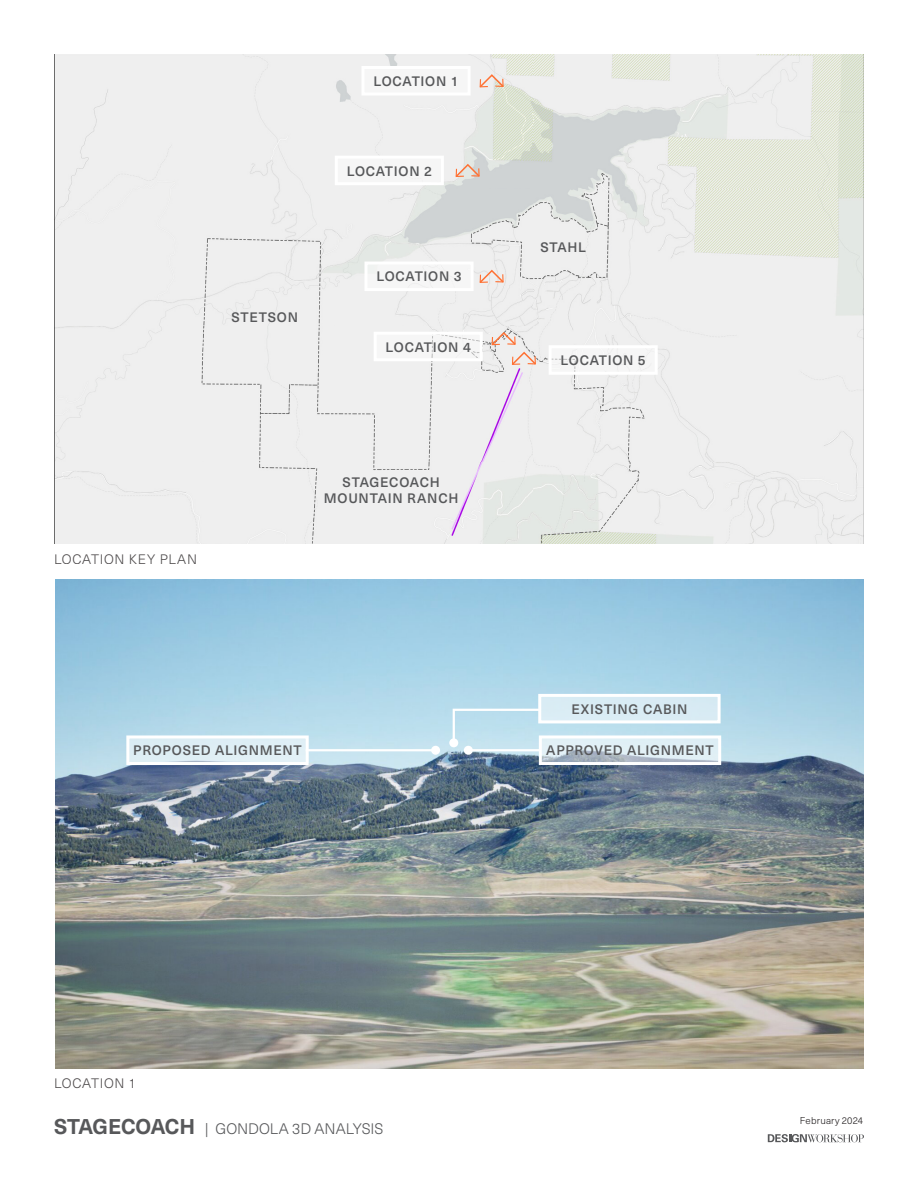
<style>
.page{position:relative;width:918px;height:1188px;background:#fff}
.page>*{position:absolute;margin:0;border:0;box-sizing:border-box;transform-origin:0 0}
.Sheet_Title{font:300 15px "Neue Haas Unica W1 G";letter-spacing:-.005em;color:#57585a}
.t1{font:500 13.5px/16.2px "Neue Haas Unica W1 G";letter-spacing:.055em;color:#57585a;text-align:center}
.t2{font:300 13.5px "Neue Haas Unica W1 G";letter-spacing:.05em;color:#231f20}
.Title_block_date{font:300 9.75px "Neue Haas Unica W1 G";letter-spacing:.02em;color:#231f20}
.s1{font-weight:700;font-size:21px}
</style>
<div class="page">
<svg style="left:768px;top:1134px;width:96px;height:8px"></svg>
<img style="left:55px;top:55px;width:808px;height:489px">
<img style="left:55px;top:579px;width:809px;height:489px">
<div style="left:363px;top:68px;width:106px;height:26px;background:#f6f6f6"></div>
<div style="left:336px;top:157px;width:106px;height:27px;background:#f6f6f6"></div>
<div style="left:366px;top:263px;width:106px;height:27px;background:#f6f6f6"></div>
<div style="left:375px;top:333px;width:106px;height:27px;background:#f6f6f6"></div>
<div style="left:550px;top:347px;width:106px;height:26px;background:#f6f6f6"></div>
<svg style="left:478px;top:269px;width:27px;height:15px"></svg>
<svg style="left:454px;top:163px;width:27px;height:16px"></svg>
<svg style="left:478px;top:73px;width:27px;height:16px"></svg>
<svg style="left:490px;top:331px;width:47px;height:35px"></svg>
<div style="left:128px;top:737px;width:179px;height:27px;background:#deeff5"></div>
<div style="left:126px;top:735px;width:183px;height:30px;border:3px solid #fff"></div>
<hr style="left:306px;top:749px;width:130px;height:2px;background:#fff">
<div style="left:431px;top:746px;width:9px;height:9px;background:#fff;border-radius:50%"></div>
<svg style="left:543px;top:739px;width:174px;height:22px;background:#d3e1e9"></svg>
<div style="left:539px;top:735px;width:182px;height:30px;border:3px solid #fff"></div>
<hr style="left:468px;top:749px;width:72px;height:2px;background:#fff">
<div style="left:464px;top:746px;width:9px;height:9px;background:#fff;border-radius:50%"></div>
<div style="left:540px;top:695px;width:179px;height:27px;background:#d9ecf4"></div>
<div style="left:538px;top:694px;width:183px;height:29px;border:3px solid #fff"></div>
<svg style="left:452px;top:708px;width:90px;height:37px;background:#c4e2ef"></svg>
<div style="left:449px;top:738px;width:9px;height:9px;background:#fff;border-radius:50%"></div>
<p class="t1" style="left:373px;top:72px;width:87px">LOCATION 1</p>
<p class="t1" style="left:231px;top:308px;width:68px">STETSON</p>
<p class="t1" style="left:347px;top:162px;width:87px">LOCATION 2</p>
<p class="t1" style="left:376px;top:268px;width:87px">LOCATION 3</p>
<p class="t1" style="left:386px;top:338px;width:87px">LOCATION 4</p>
<p class="t2" style="left:54px;top:549px;width:145px">LOCATION KEY PLAN</p>
<p class="t1" style="left:324px;top:473px;width:136px">STAGECOACH<br>MOUNTAIN RANCH</p>
<p class="t1" style="left:540px;top:238px;width:47px">STAHL</p>
<p class="t1" style="left:561px;top:351px;width:87px">LOCATION 5</p>
<p class="t1" style="left:571px;top:700px;width:117px">EXISTING CABIN</p>
<p class="t1" style="left:133px;top:742px;width:170px">PROPOSED ALIGNMENT</p>
<p class="t1" style="left:546px;top:742px;width:169px">APPROVED ALIGNMENT</p>
<p class="t2" style="left:54px;top:1074px;width:84px">LOCATION 1</p>
<p class="Sheet_Title" style="left:54px;top:1118px;width:331px"><span class="s1">STAGECOACH</span> | GONDOLA 3D ANALYSIS</p>
<p class="Title_block_date" style="left:800px;top:1114px;width:65px">February 2024</p>
</div>
